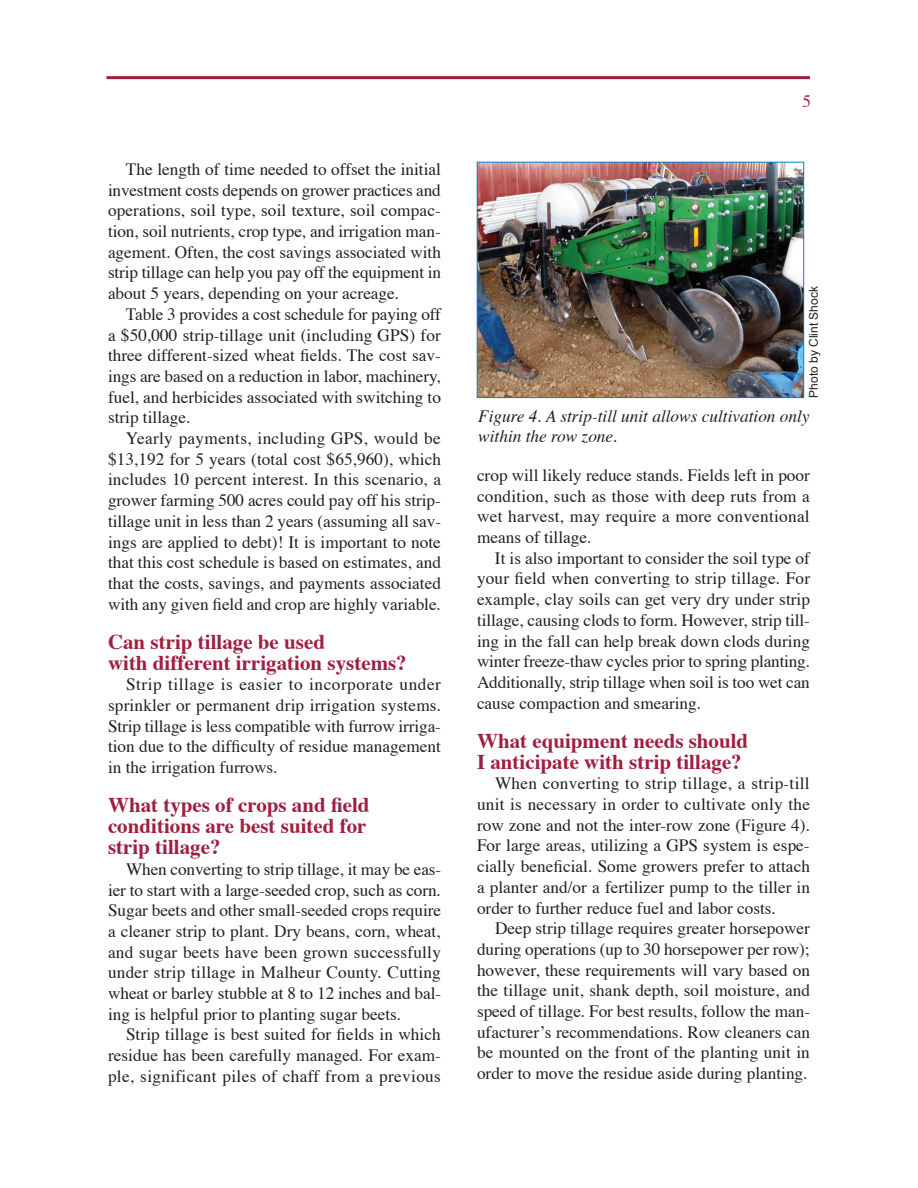
<style>
.page{position:relative;width:918px;height:1188px;background:#fff}
.page>*{position:absolute;margin:0;border:0;box-sizing:border-box;transform-origin:0 0}
.t1{font:700 21px/21px "Times";color:#9f1f3f}
.t2{font:17.25px/20.7px "Times";color:#231f20;text-align:justify}
.t3{font:italic 17.25px/20.7px "Times";color:#231f20}
.t4{font:17.25px "Times";color:#9f1f3f}
.t5{font:12px "Arial";color:#231f20}
</style>
<div class="page">
<hr style="left:106px;top:76px;width:704px;height:3px;background:#9f1f3f">
<img style="left:479px;top:164px;width:323px;height:232px">
<div style="left:477px;top:162px;width:327px;height:236px;border:1px solid #0084ca"></div>
<p class="t2" style="left:108px;top:157px;width:335px;text-indent:18px">The length of time needed to offset the initial investment costs depends on grower practices and operations, soil type, soil texture, soil compac&shy;tion, soil nutrients, crop type, and irrigation man&shy;agement. Often, the cost savings associated with strip tillage can help you pay off the equipment in about 5 years, depending on your acreage.</p>
<p class="t2" style="left:108px;top:302px;width:335px;text-indent:18px">Table 3 provides a cost schedule for paying off a $50,000 strip-tillage unit (including GPS) for three different-sized wheat fields. The cost sav&shy;ings are based on a reduction in labor, machinery, fuel, and herbicides associated with switching to strip tillage.</p>
<p class="t2" style="left:108px;top:426px;width:335px;text-indent:18px">Yearly payments, including GPS, would be $13,192 for 5 years (total cost $65,960), which includes 10 percent interest. In this scenario, a grower farming 500 acres could pay off his strip&shy;tillage unit in less than 2 years (assuming all sav&shy;ings are applied to debt)! It is important to note that this cost schedule is based on estimates, and that the costs, savings, and payments associated with any given field and crop are highly variable.</p>
<p class="t1" style="left:108px;top:629px;width:300px">Can strip tillage be used<br>with different irrigation systems?</p>
<p class="t2" style="left:108px;top:673px;width:335px;text-indent:18px">Strip tillage is easier to incorporate under sprinkler or permanent drip irrigation systems.<br>Strip tillage is less compatible with furrow irriga&shy;tion due to the difficulty of residue management in the irrigation furrows.</p>
<p class="t1" style="left:108px;top:792px;width:263px">What types of crops and field conditions are best suited for strip tillage?</p>
<p class="t2" style="left:108px;top:857px;width:335px;text-indent:18px">When converting to strip tillage, it may be eas&shy;ier to start with a large-seeded crop, such as corn.<br>Sugar beets and other small-seeded crops require a cleaner strip to plant. Dry beans, corn, wheat, and sugar beets have been grown successfully under strip tillage in Malheur County. Cutting wheat or barley stubble at 8 to 12 inches and bal&shy;ing is helpful prior to planting sugar beets.</p>
<p class="t2" style="left:108px;top:1023px;width:334px;text-indent:18px">Strip tillage is best suited for fields in which residue has been carefully managed. For exam&shy;ple, significant piles of chaff from a previous</p>
<p class="t4" style="left:803px;top:86px;width:10px">5</p>
<p class="t5" style="left:806px;top:398px;width:113px;rotate:-90deg">Photo by Clint Shock</p>
<p class="t3" style="left:478px;top:404px;width:333px">Figure 4. A strip-till unit allows cultivation only within the row zone.</p>
<p class="t2" style="left:477px;top:463px;width:334px">crop will likely reduce stands. Fields left in poor condition, such as those with deep ruts from a wet harvest, may require a more conventional means of tillage.</p>
<p class="t2" style="left:477px;top:546px;width:335px;text-indent:18px">It is also important to consider the soil type of your field when converting to strip tillage. For example, clay soils can get very dry under strip tillage, causing clods to form. However, strip till&shy;ing in the fall can help break down clods during winter freeze-thaw cycles prior to spring planting.<br>Additionally, strip tillage when soil is too wet can cause compaction and smearing.</p>
<p class="t1" style="left:477px;top:728px;width:273px">What equipment needs should<br>I anticipate with strip tillage?</p>
<p class="t2" style="left:477px;top:772px;width:335px;text-indent:18px">When converting to strip tillage, a strip-till unit is necessary in order to cultivate only the row zone and not the inter-row zone (Figure 4).<br>For large areas, utilizing a GPS system is espe&shy;cially beneficial. Some growers prefer to attach a planter and/or a fertilizer pump to the tiller in order to further reduce fuel and labor costs.</p>
<p class="t2" style="left:477px;top:917px;width:335px;text-indent:18px">Deep strip tillage requires greater horsepower during operations (up to 30 horsepower per row); however, these requirements will vary based on the tillage unit, shank depth, soil moisture, and speed of tillage. For best results, follow the man&shy;ufacturer’s recommendations. Row cleaners can be mounted on the front of the planting unit in order to move the residue aside during planting.</p>
</div>
